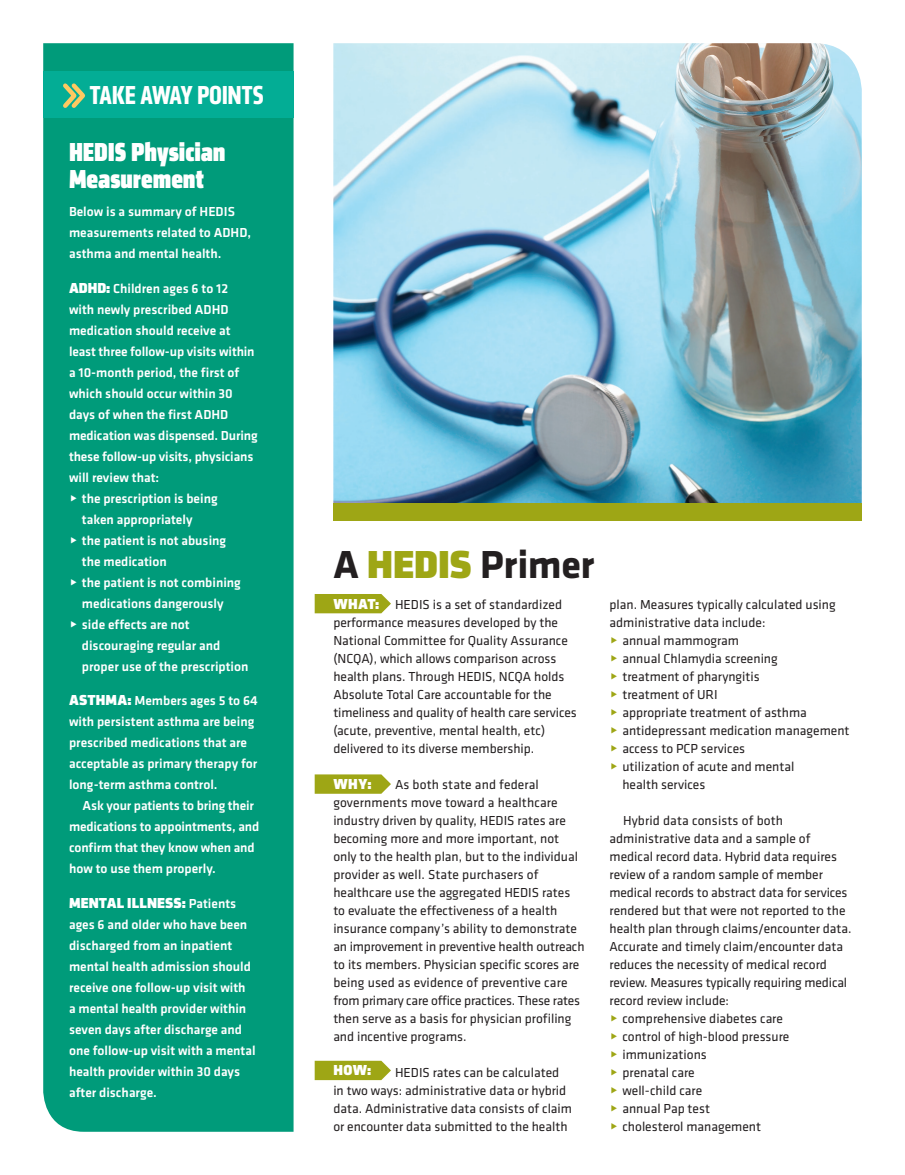
<style>
.page{position:relative;width:905px;height:1175px;background:#fff}
.page>*{position:absolute;margin:0;border:0;box-sizing:border-box;transform-origin:0 0}
.t1{font:700 40.5px "Klavika";letter-spacing:-.01em;color:#231f20}
.t2{font:27px/27px "Klavika Display Bl Cond";color:#fff}
.t3{font:700 condensed 27px "Klavika";color:#fff}
.t4{font:15px "Klavika Display Bl";letter-spacing:.005em;color:#fff}
.t5{font:13.5px/18px "Klavika";color:#231f20}
.t6{font:500 13.5px/21px "Klavika";color:#fff}
.s1{font-family:"Klavika Display Bl";font-weight:400;font-size:15px}
.s2{font-family:"Klavika";font-weight:500;font-size:13.5px}
.s3{font-family:"Klavika Display Bl";font-weight:400;color:#9ea615}
</style>
<div class="page">
<div style="left:43px;top:43px;width:250px;height:1088px;background:#009b7a"></div>
<div style="left:43px;top:71px;width:250px;height:46px;background:#03ad95"></div>
<svg style="left:63px;top:83px;width:23px;height:25px"></svg>
<img style="left:333px;top:43px;width:528px;height:460px">
<svg style="left:315px;top:594px;width:76px;height:19px"></svg>
<svg style="left:315px;top:774px;width:76px;height:19px"></svg>
<svg style="left:315px;top:1060px;width:76px;height:20px;background:#a7ae2c"></svg>
<div style="left:333px;top:503px;width:528px;height:17px;background:#9ea615"></div>
<svg style="left:71px;top:495px;width:5px;height:6px"></svg>
<svg style="left:71px;top:537px;width:5px;height:6px"></svg>
<svg style="left:71px;top:579px;width:5px;height:6px"></svg>
<svg style="left:71px;top:621px;width:5px;height:6px"></svg>
<h2 class="t3" style="left:90px;top:78px;width:175px">TAKE AWAY POINTS</h2>
<h2 class="t2" style="left:69px;top:140px;width:158px;text-indent:62px">Physician<br>Measurement</h2>
<p class="t6" style="left:69px;top:201px;width:184px">Below is a summary of HEDIS measurements related to ADHD, asthma and mental health.</p>
<p class="t6" style="left:69px;top:277px;width:161px"><span class="s1">ADHD:</span> Children ages 6 to 12</p>
<p class="t6" style="left:69px;top:298px;width:161px">with newly prescribed ADHD</p>
<p class="t6" style="left:69px;top:319px;width:163px">medication should receive at</p>
<p class="t6" style="left:69px;top:340px;width:187px">least three follow-up visits within</p>
<p class="t6" style="left:69px;top:361px;width:172px">a 10-month period, the first of</p>
<p class="t6" style="left:69px;top:382px;width:165px">which should occur within 30</p>
<p class="t6" style="left:69px;top:403px;width:161px">days of when the first ADHD</p>
<p class="t6" style="left:69px;top:424px;width:190px">medication was dispensed. During</p>
<p class="t6" style="left:69px;top:445px;width:186px">these follow-up visits, physicians</p>
<p class="t6" style="left:69px;top:466px;width:92px">will review that:</p>
<p class="t6" style="left:82px;top:487px;width:137px">the prescription is being</p>
<p class="t6" style="left:82px;top:508px;width:112px">taken appropriately</p>
<p class="t6" style="left:82px;top:529px;width:146px">the patient is not abusing</p>
<p class="t6" style="left:82px;top:550px;width:86px">the medication</p>
<p class="t6" style="left:82px;top:571px;width:160px">the patient is not combining</p>
<p class="t6" style="left:82px;top:592px;width:143px">medications dangerously</p>
<p class="t6" style="left:82px;top:613px;width:109px">side effects are not</p>
<p class="t6" style="left:82px;top:634px;width:140px">discouraging regular and</p>
<p class="t6" style="left:82px;top:655px;width:168px">proper use of the prescription</p>
<p class="t6" style="left:69px;top:690px;width:190px"><span class="s1">ASTHMA:</span> Members ages 5 to 64 with persistent asthma are being prescribed medications that are acceptable as primary therapy for long-term asthma control.</p>
<p class="t6" style="left:69px;top:795px;width:192px;text-indent:14px">Ask your patients to bring their medications to appointments, and confirm that they know when and how to use them properly.</p>
<p class="t4" style="left:69px;top:894px;width:169px">MENTAL ILLNESS: <span class="s2">Patients</span></p>
<p class="t6" style="left:69px;top:913px;width:188px">ages 6 and older who have been discharged from an inpatient mental health admission should receive one follow-up visit with a mental health provider within seven days after discharge and one follow-up visit with a mental health provider within 30 days after discharge.</p>
<h2 class="t2" style="left:69px;top:140px;width:13px">HEDIS</h2>
<h1 class="t1" style="left:333px;top:535px;width:263px">A <span class="s3">HEDIS</span> Primer</h1>
<p class="t5" style="left:333px;top:595px;width:245px;text-indent:62px">HEDIS is a set of standardized performance measures developed by the National Committee for Quality Assurance (NCQA), which allows comparison across health plans. Through HEDIS, NCQA holds Absolute Total Care accountable for the timeliness and quality of health care services (acute, preventive, mental health, etc) delivered to its diverse membership.</p>
<p class="t5" style="left:333px;top:775px;width:253px;text-indent:62px">As both state and federal governments move toward a healthcare industry driven by quality, HEDIS rates are becoming more and more important, not only to the health plan, but to the individual provider as well. State purchasers of healthcare use the aggregated HEDIS rates to evaluate the effectiveness of a health insurance company’s ability to demonstrate an improvement in preventive health outreach to its members. Physician specific scores are being used as evidence of preventive care from primary care office practices. These rates then serve as a basis for physician profiling and incentive programs.</p>
<p class="t5" style="left:333px;top:1063px;width:240px;text-indent:62px">HEDIS rates can be calculated in two ways: administrative data or hybrid data. Administrative data consists of claim or encounter data submitted to the health</p>
<p class="t4" style="left:333px;top:594px;width:47px">WHAT:</p>
<p class="t4" style="left:333px;top:775px;width:40px">WHY:</p>
<p class="t4" style="left:333px;top:1061px;width:40px">HOW:</p>
<p class="t5" style="left:609px;top:595px;width:228px">plan. Measures typically calculated using</p>
<p class="t5" style="left:609px;top:613px;width:157px">administrative data include:</p>
<p class="t5" style="left:622px;top:631px;width:118px">annual mammogram</p>
<p class="t5" style="left:622px;top:649px;width:157px">annual Chlamydia screening</p>
<p class="t5" style="left:622px;top:667px;width:139px">treatment of pharyngitis</p>
<p class="t5" style="left:622px;top:685px;width:97px">treatment of URI</p>
<p class="t5" style="left:622px;top:703px;width:186px">appropriate treatment of asthma</p>
<p class="t5" style="left:622px;top:721px;width:229px">antidepressant medication management</p>
<p class="t5" style="left:622px;top:739px;width:124px">access to PCP services</p>
<p class="t5" style="left:622px;top:757px;width:173px">utilization of acute and mental</p>
<p class="t5" style="left:622px;top:775px;width:84px">health services</p>
<p class="t5" style="left:623px;top:811px;width:161px">Hybrid data consists of both</p>
<p class="t5" style="left:609px;top:829px;width:202px">administrative data and a sample of</p>
<p class="t5" style="left:609px;top:847px;width:229px">medical record data. Hybrid data requires</p>
<p class="t5" style="left:609px;top:865px;width:215px">review of a random sample of member</p>
<p class="t5" style="left:609px;top:883px;width:239px">medical records to abstract data for services</p>
<p class="t5" style="left:609px;top:901px;width:237px">rendered but that were not reported to the</p>
<p class="t5" style="left:609px;top:919px;width:243px">health plan through claims/encounter data.</p>
<p class="t5" style="left:609px;top:937px;width:235px">Accurate and timely claim/encounter data</p>
<p class="t5" style="left:609px;top:955px;width:219px">reduces the necessity of medical record</p>
<p class="t5" style="left:609px;top:973px;width:239px">review. Measures typically requiring medical</p>
<p class="t5" style="left:609px;top:991px;width:121px">record review include:</p>
<p class="t5" style="left:622px;top:1009px;width:162px">comprehensive diabetes care</p>
<p class="t5" style="left:622px;top:1027px;width:168px">control of high-blood pressure</p>
<p class="t5" style="left:622px;top:1045px;width:86px">immunizations</p>
<p class="t5" style="left:622px;top:1063px;width:74px">prenatal care</p>
<p class="t5" style="left:622px;top:1081px;width:81px">well-child care</p>
<p class="t5" style="left:622px;top:1099px;width:89px">annual Pap test</p>
<p class="t5" style="left:622px;top:1117px;width:140px">cholesterol management</p>
</div>
